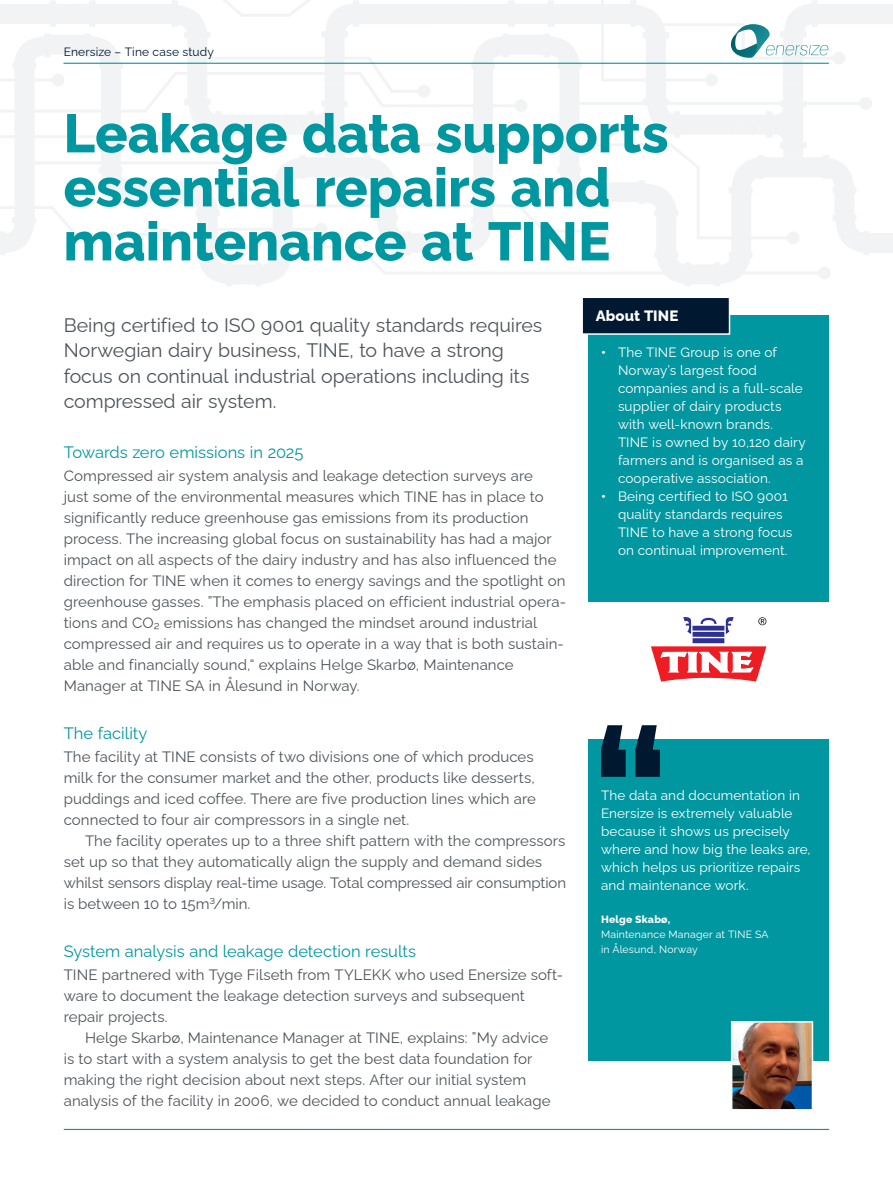
<style>
.page{position:relative;width:893px;height:1191px;background:#fff}
.page>*{position:absolute;margin:0;border:0;box-sizing:border-box;transform-origin:0 0}
.t1{font:800 54px/54px "Raleway";color:#0097a0}
.t2{font:19.5px/25.5px "Raleway";letter-spacing:-.005em;color:#4d545a}
.t3{font:16.5px "Raleway";color:#0097a0}
.t4{font:15px/21px "Raleway";letter-spacing:.005em;color:#4d545a}
.t5{font:800 15px "Raleway";letter-spacing:.005em;color:#fff}
.t6{font:13.5px/18px "Raleway";letter-spacing:.01em;color:#fff}
.t7{font:12px "Raleway";letter-spacing:.015em;color:#001830}
.t8{font:10.5px/15px "Raleway";letter-spacing:.02em;color:#fff}
.t9{font:800 10.5px "Raleway";letter-spacing:.02em;color:#fff}
.s1{font-weight:800}
</style>
<div class="page">
<svg style="left:0;top:164px;width:893px;height:122px"></svg>
<svg style="left:786px;top:0;width:107px;height:24px;fill:#f1f3f5"></svg>
<svg style="left:332px;top:177px;width:464px;height:64px"></svg>
<svg style="left:0;top:204px;width:158px;height:34px"></svg>
<svg style="left:21px;top:177px;width:584px;height:57px"></svg>
<svg style="left:0;top:0;width:662px;height:22px"></svg>
<div style="left:596px;top:224px;width:13px;height:13px;background:#f1f3f5;border-radius:50%"></div>
<div style="left:787px;top:231px;width:13px;height:13px;background:#f1f3f5;border-radius:50%"></div>
<div style="left:315px;top:223px;width:12px;height:13px;background:#f1f3f5;border-radius:50%"></div>
<div style="left:157px;top:228px;width:13px;height:13px;background:#f1f3f5;border-radius:50%"></div>
<div style="left:832px;top:52px;width:13px;height:13px;background:#f1f3f5;border-radius:50%"></div>
<svg style="left:279px;top:244px;width:548px;height:32px"></svg>
<hr style="left:571px;top:102px;width:295px;height:3px;background:#8898a4">
<div style="left:859px;top:97px;width:13px;height:13px;background:#f1f3f5;border-radius:50%"></div>
<div style="left:818px;top:266px;width:13px;height:13px;background:#f1f3f5;border-radius:50%"></div>
<div style="left:588px;top:739px;width:241px;height:322px;background:#0097a0"></div>
<hr style="left:64px;top:1128px;width:765px;height:2px;background:#0097a0">
<div style="left:588px;top:315px;width:241px;height:286px;background:#0097a0"></div>
<div style="left:582px;top:297px;width:147px;height:37px;background:#001830"></div>
<div style="left:581px;top:296px;width:149px;height:39px;border:2px solid #fff"></div>
<svg style="left:0;top:22px;width:842px;height:155px"></svg>
<svg style="left:601px;top:725px;width:59px;height:52px"></svg>
<img style="left:734px;top:1024px;width:76px;height:83px">
<div style="left:731px;top:1021px;width:82px;height:89px;border:2px solid #fff"></div>
<svg style="left:651px;top:617px;width:115px;height:64px"></svg>
<p class="t7" style="left:64px;top:42px;width:152px">Enersize – Tine case study</p>
<h1 class="t1" style="left:63px;top:100px;width:607px">Leakage data supports essential repairs and maintenance at TINE</h1>
<h2 class="t2" style="left:64px;top:310px;width:480px">Being certified to ISO 9001 quality standards requires Norwegian dairy business, TINE, to have a strong focus on continual industrial operations including its compressed air system.</h2>
<p class="t3" style="left:64px;top:439px;width:241px">Towards zero emissions in 2025</p>
<p class="t4" style="left:64px;top:464px;width:504px">Compressed air system analysis and leakage detection surveys are<br>just some of the environmental measures which TINE has in place to significantly reduce greenhouse gas emissions from its production process. The increasing global focus on sustainability has had a major impact on all aspects of the dairy industry and has also influenced the direction for TINE when it comes to energy savings and the spotlight on greenhouse gasses. ”The emphasis placed on efficient industrial opera&shy;tions and CO2 emissions has changed the mindset around industrial compressed air and requires us to operate in a way that is both sustain&shy;able and financially sound,“ explains Helge Skarbø, Maintenance Manager at TINE SA in Ålesund in Norway.</p>
<p class="t3" style="left:64px;top:720px;width:85px">The facility</p>
<p class="t4" style="left:64px;top:744px;width:474px">The facility at TINE consists of two divisions one of which produces milk for the consumer market and the other, products like desserts, puddings and iced coffee. There are five production lines which are connected to four air compressors in a single net.</p>
<p class="t4" style="left:64px;top:828px;width:504px;text-indent:21px">The facility operates up to a three shift pattern with the compressors set up so that they automatically align the supply and demand sides whilst sensors display real-time usage. Total compressed air consumption is between 10 to 15m3/min.</p>
<p class="t3" style="left:64px;top:938px;width:354px">System analysis and leakage detection results</p>
<p class="t4" style="left:64px;top:962px;width:501px">TINE partnered with Tyge Filseth from TYLEKK who used Enersize soft&shy;ware to document the leakage detection surveys and subsequent repair projects.</p>
<p class="t4" style="left:64px;top:1025px;width:488px;text-indent:21px">Helge Skarbø, Maintenance Manager at TINE, explains: ”My advice is to start with a system analysis to get the best data foundation for making the right decision about next steps. After our initial system analysis of the facility in 2006, we decided to conduct annual leakage</p>
<p class="t5" style="left:596px;top:304px;width:84px">About TINE</p>
<p class="t6" style="left:618px;top:342px;width:189px;text-indent:-17px"><span class="s1">•</span> The TINE Group is one of<br>Norway’s largest food companies and is a full-scale supplier of dairy products with well-known brands.<br>TINE is owned by 10,120 dairy farmers and is organised as a cooperative association.</p>
<p class="t6" style="left:618px;top:486px;width:176px;text-indent:-17px"><span class="s1">•</span> Being certified to ISO 9001 quality standards requires<br>TINE to have a strong focus on continual improvement.</p>
<p class="t6" style="left:601px;top:785px;width:211px">The data and documentation in<br>Enersize is extremely valuable because it shows us precisely where and how big the leaks are, which helps us prioritize repairs and maintenance work.</p>
<p class="t9" style="left:601px;top:911px;width:71px">Helge Skabø,</p>
<p class="t8" style="left:601px;top:925px;width:169px">Maintenance Manager at TINE SA in Ålesund, Norway</p>
</div>
